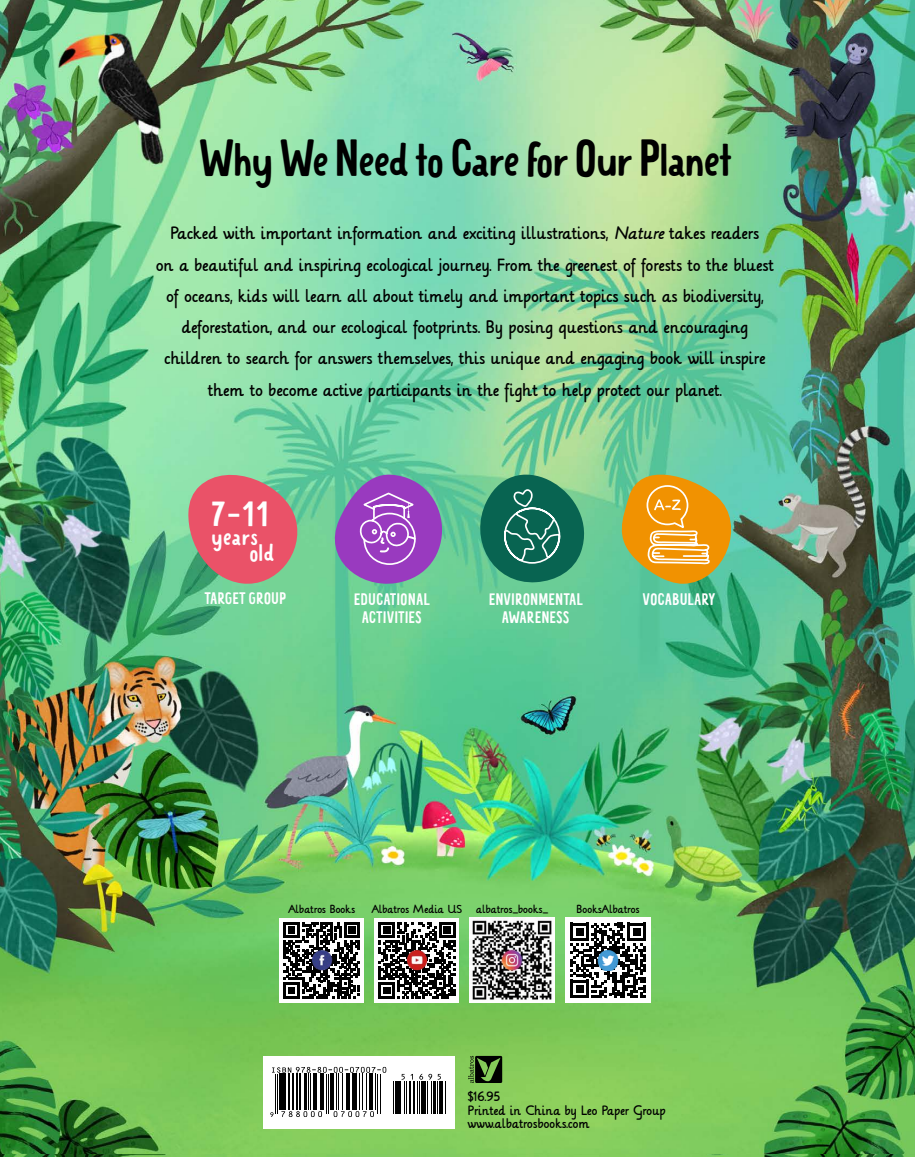
<style>
.page{position:relative;width:915px;height:1157px;background:#fff}
.page>*{position:absolute;margin:0;border:0;box-sizing:border-box;transform-origin:0 0}
.t1{font:700 43.35px "Little Dinosaur";letter-spacing:-.05em;color:#000}
.t2{font:700 29.4px "Little Dinosaur";color:#fff}
.t3{font:700 22.5px/16px "Little Dinosaur";letter-spacing:-.01em;color:#fff}
.t4{font:13.95px "Lilly";color:#000}
.t5{font:700 13.95px/17.5px "Little Dinosaur";color:#fff;text-align:center}
.t6{font:10.5px/13.5px "Lilly";color:#000}
.t7{font:9px "Lilly";color:#000}
.s1{font-style:italic}
</style>
<div class="page">
<img style="left:0;top:0;width:914px;height:1154px">
<img style="left:0;top:1154px;width:914px;height:3px">
<svg style="left:187px;top:459px;width:117px;height:129px;background:#ba837b"></svg>
<svg style="left:322px;top:473px;width:139px;height:115px;background:#8783b1"></svg>
<svg style="left:467px;top:417px;width:134px;height:175px;background:#5cad83"></svg>
<svg style="left:615px;top:460px;width:132px;height:124px;background:#b2b15a"></svg>
<img style="left:469px;top:917px;width:85px;height:85px">
<img style="left:279px;top:917px;width:85px;height:85px">
<img style="left:374px;top:917px;width:85px;height:85px">
<div style="left:565px;top:917px;width:85px;height:86px;background:#fff"></div>
<svg style="left:570px;top:923px;width:75px;height:75px"></svg>
<img style="left:597px;top:950px;width:21px;height:20px">
<svg style="left:468px;top:1055px;width:34px;height:28px"></svg>
<div style="left:263px;top:1055px;width:191px;height:73px;background:#fff"></div>
<hr style="left:274px;top:1073px;width:1px;height:40px;background:#000">
<hr style="left:277px;top:1073px;width:1px;height:40px;background:#000">
<hr style="left:279px;top:1073px;width:3px;height:37px;background:#000">
<hr style="left:283px;top:1073px;width:2px;height:37px;background:#000">
<hr style="left:289px;top:1073px;width:1px;height:37px;background:#000">
<hr style="left:292px;top:1073px;width:1px;height:37px;background:#000">
<hr style="left:296px;top:1073px;width:1px;height:37px;background:#000">
<hr style="left:300px;top:1073px;width:1px;height:37px;background:#000">
<hr style="left:304px;top:1073px;width:2px;height:37px;background:#000">
<hr style="left:307px;top:1073px;width:1px;height:37px;background:#000">
<hr style="left:310px;top:1073px;width:1px;height:37px;background:#000">
<hr style="left:313px;top:1073px;width:3px;height:37px;background:#000">
<hr style="left:320px;top:1073px;width:2px;height:37px;background:#000">
<hr style="left:323px;top:1073px;width:1px;height:37px;background:#000">
<hr style="left:325px;top:1073px;width:1px;height:40px;background:#000">
<hr style="left:328px;top:1073px;width:1px;height:40px;background:#000">
<hr style="left:330px;top:1073px;width:3px;height:37px;background:#000">
<hr style="left:335px;top:1073px;width:1px;height:37px;background:#000">
<hr style="left:338px;top:1073px;width:1px;height:37px;background:#000">
<hr style="left:342px;top:1073px;width:1px;height:37px;background:#000">
<hr style="left:346px;top:1073px;width:3px;height:37px;background:#000">
<hr style="left:351px;top:1073px;width:1px;height:37px;background:#000">
<hr style="left:353px;top:1073px;width:4px;height:37px;background:#000">
<hr style="left:359px;top:1073px;width:1px;height:37px;background:#000">
<hr style="left:361px;top:1073px;width:1px;height:37px;background:#000">
<hr style="left:366px;top:1073px;width:1px;height:37px;background:#000">
<hr style="left:369px;top:1073px;width:3px;height:37px;background:#000">
<hr style="left:375px;top:1073px;width:1px;height:37px;background:#000">
<hr style="left:377px;top:1073px;width:1px;height:40px;background:#000">
<hr style="left:379px;top:1073px;width:1px;height:40px;background:#000">
<hr style="left:393px;top:1080px;width:1px;height:33px;background:#000">
<hr style="left:395px;top:1080px;width:2px;height:33px;background:#000">
<hr style="left:398px;top:1080px;width:2px;height:33px;background:#000">
<hr style="left:404px;top:1080px;width:1px;height:33px;background:#000">
<hr style="left:406px;top:1080px;width:1px;height:33px;background:#000">
<hr style="left:408px;top:1080px;width:2px;height:33px;background:#000">
<hr style="left:413px;top:1080px;width:2px;height:33px;background:#000">
<hr style="left:416px;top:1080px;width:1px;height:33px;background:#000">
<hr style="left:419px;top:1080px;width:1px;height:33px;background:#000">
<hr style="left:421px;top:1080px;width:4px;height:33px;background:#000">
<hr style="left:426px;top:1080px;width:1px;height:33px;background:#000">
<hr style="left:431px;top:1080px;width:1px;height:33px;background:#000">
<hr style="left:433px;top:1080px;width:2px;height:33px;background:#000">
<hr style="left:436px;top:1080px;width:1px;height:33px;background:#000">
<hr style="left:439px;top:1080px;width:3px;height:33px;background:#000">
<hr style="left:444px;top:1080px;width:1px;height:33px;background:#000">
<svg style="left:272px;top:1066px;width:114px;height:6px"></svg>
<svg style="left:281px;top:1111px;width:41px;height:6px"></svg>
<svg style="left:333px;top:1111px;width:41px;height:6px"></svg>
<svg style="left:401px;top:1074px;width:3px;height:5px"></svg>
<svg style="left:419px;top:1073px;width:22px;height:6px"></svg>
<svg style="left:270px;top:1112px;width:3px;height:5px"></svg>
<h1 class="t1" style="left:198px;top:127px;width:535px">Why We Need to Care for Our Planet</h1>
<p class="t4" style="left:170px;top:222px;width:590px">Packed with important information and exciting illustrations, <span class="s1">Nature</span> takes readers</p>
<p class="t4" style="left:156px;top:253px;width:619px">on a beautiful and inspiring ecological journey. From the greenest of forests to the bluest</p>
<p class="t4" style="left:166px;top:284px;width:598px">of oceans, kids will learn all about timely and important topics such as biodiversity,</p>
<p class="t4" style="left:182px;top:316px;width:568px">deforestation, and our ecological footprints. By posing questions and encouraging</p>
<p class="t4" style="left:164px;top:347px;width:602px">children to search for answers themselves, this unique and engaging book will inspire</p>
<p class="t4" style="left:208px;top:378px;width:515px">them to become active participants in the fight to help protect our planet.</p>
<h2 class="t2" style="left:211px;top:493px;width:59px">7-11</h2>
<h3 class="t3" style="left:249px;top:527px;width:27px;text-indent:-38px">years old</h3>
<p class="t5" style="left:204px;top:589px;width:83px">TARGET GROUP</p>
<p class="t5" style="left:354px;top:591px;width:77px">EDUCATIONAL<br>ACTIVITIES</p>
<p class="t5" style="left:488px;top:591px;width:96px">ENVIRONMENTAL<br>AWARENESS</p>
<p class="t5" style="left:642px;top:591px;width:74px">VOCABULARY</p>
<p class="t7" style="left:288px;top:902px;width:68px">Albatros Books</p>
<p class="t7" style="left:371px;top:902px;width:92px">Albatros Media US</p>
<p class="t7" style="left:476px;top:902px;width:73px">albatros_books_</p>
<p class="t7" style="left:576px;top:902px;width:65px">BooksAlbatros</p>
<p class="t6" style="left:467px;top:1090px;width:200px">$16.95<br>Printed in China by Leo Paper Group www.albatrosbooks.com</p>
</div>
